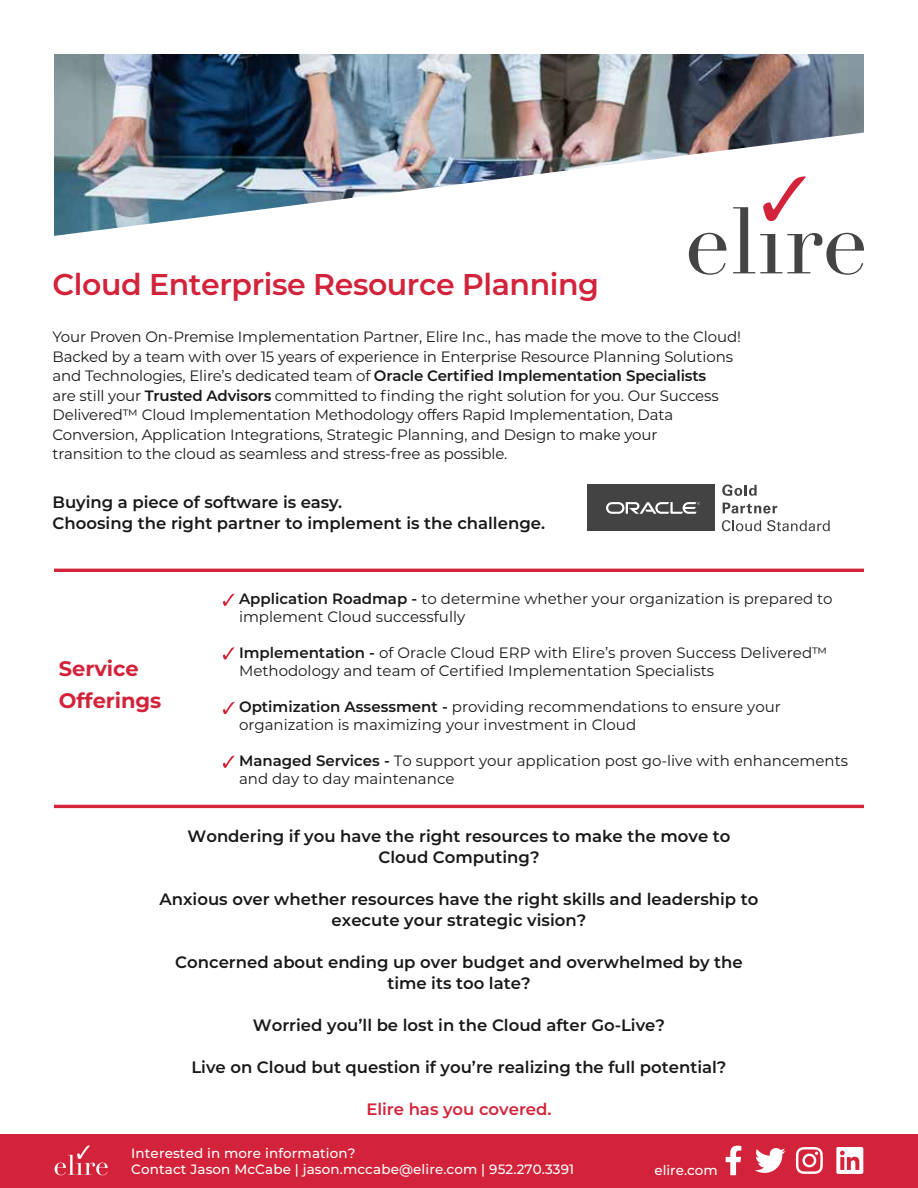
<style>
.page{position:relative;width:918px;height:1188px;background:#fff}
.page>*{position:absolute;margin:0;border:0;box-sizing:border-box;transform-origin:0 0}
.t1{font:600 30px "Montserrat";letter-spacing:-.015em;color:#d3233a}
.t2{font:700 21px/31.5px "Montserrat";letter-spacing:-.005em;color:#d3233a}
.t3{font:600 16.5px/21px "Montserrat";color:#19191a;text-align:center}
.t4{font:600 16.5px "Montserrat";color:#d3233a}
.t5{font:15px/19.5px "Montserrat";letter-spacing:-.01em;color:#19191a}
.t6{font:500 13.5px/16.2px "Montserrat";letter-spacing:.01em;color:#fff}
.s1{font-weight:600}
</style>
<div class="page">
<div style="left:0;top:1134px;width:918px;height:54px;background:#d3233a"></div>
<svg style="left:726px;top:1146px;width:15px;height:29px"></svg>
<svg style="left:836px;top:1147px;width:27px;height:27px"></svg>
<svg style="left:755px;top:1148px;width:30px;height:25px"></svg>
<svg style="left:796px;top:1147px;width:27px;height:27px"></svg>
<svg style="left:55px;top:1145px;width:53px;height:30px"></svg>
<img style="left:54px;top:54px;width:810px;height:182px">
<svg style="left:722px;top:485px;width:35px;height:11px"></svg>
<svg style="left:723px;top:503px;width:54px;height:11px"></svg>
<svg style="left:722px;top:520px;width:39px;height:11px"></svg>
<svg style="left:767px;top:520px;width:63px;height:11px"></svg>
<div style="left:588px;top:485px;width:127px;height:46px;background:#434343"></div>
<svg style="left:606px;top:502px;width:94px;height:12px"></svg>
<svg style="left:689px;top:233px;width:37px;height:42px"></svg>
<svg style="left:733px;top:176px;width:131px;height:99px"></svg>
<hr style="left:54px;top:569px;width:810px;height:3px;background:#d3233a">
<hr style="left:54px;top:805px;width:810px;height:3px;background:#d3233a">
<svg style="left:223px;top:594px;width:12px;height:12px"></svg>
<svg style="left:223px;top:647px;width:12px;height:13px"></svg>
<svg style="left:223px;top:702px;width:12px;height:12px"></svg>
<svg style="left:223px;top:756px;width:12px;height:12px"></svg>
<h1 class="t1" style="left:52px;top:272px;width:548px">Cloud Enterprise Resource Planning</h1>
<p class="t5" style="left:52px;top:328px;width:690px">Your Proven On-Premise Implementation Partner, Elire Inc., has made the move to the Cloud!<br>Backed by a team with over 15 years of experience in Enterprise Resource Planning Solutions and Technologies, Elire’s dedicated team of <span class="s1">Oracle Certified Implementation Specialists<br></span>are still your <span class="s1">Trusted Advisors</span> committed to finding the right solution for you. Our Success Delivered™ Cloud Implementation Methodology offers Rapid Implementation, Data Conversion, Application Integrations, Strategic Planning, and Design to make your<br>transition to the cloud as seamless and stress-free as possible.</p>
<p class="t3" style="left:52px;top:493px;width:494px;text-align:left">Buying a piece of software is easy.<br>Choosing the right partner to implement is the challenge.</p>
<h2 class="t2" style="left:59px;top:654px;width:104px">Service<br>Offerings</h2>
<p class="t5" style="left:239px;top:591px;width:595px;line-height:18px"><span class="s1">Application Roadmap -</span> to determine whether your organization is prepared to implement Cloud successfully</p>
<p class="t5" style="left:239px;top:645px;width:590px;line-height:18px"><span class="s1">Implementation -</span> of Oracle Cloud ERP with Elire’s proven Success Delivered™<br>Methodology and team of Certified Implementation Specialists</p>
<p class="t5" style="left:239px;top:699px;width:543px;line-height:18px"><span class="s1">Optimization Assessment -</span> providing recommendations to ensure your organization is maximizing your investment in Cloud</p>
<p class="t5" style="left:239px;top:753px;width:611px;line-height:18px"><span class="s1">Managed Services -</span> To support your application post go-live with enhancements and day to day maintenance</p>
<p class="t3" style="left:187px;top:826px;width:545px">Wondering if you have the right resources to make the move to<br>Cloud Computing?</p>
<p class="t3" style="left:160px;top:889px;width:600px">Anxious over whether resources have the right skills and leadership to execute your strategic vision?</p>
<p class="t3" style="left:175px;top:952px;width:569px">Concerned about ending up over budget and overwhelmed by the time its too late?</p>
<p class="t3" style="left:253px;top:1015px;width:414px">Worried you’ll be lost in the Cloud after Go-Live?</p>
<p class="t3" style="left:191px;top:1057px;width:537px">Live on Cloud but question if you’re realizing the full potential?</p>
<p class="t4" style="left:366px;top:1102px;width:187px">Elire has you covered.</p>
<p class="t6" style="left:131px;top:1146px;width:445px">Interested in more information?<br>Contact Jason McCabe | jason.mccabe@elire.com | 952.270.3391</p>
<p class="t6" style="left:654px;top:1163px;width:65px">elire.com</p>
</div>
